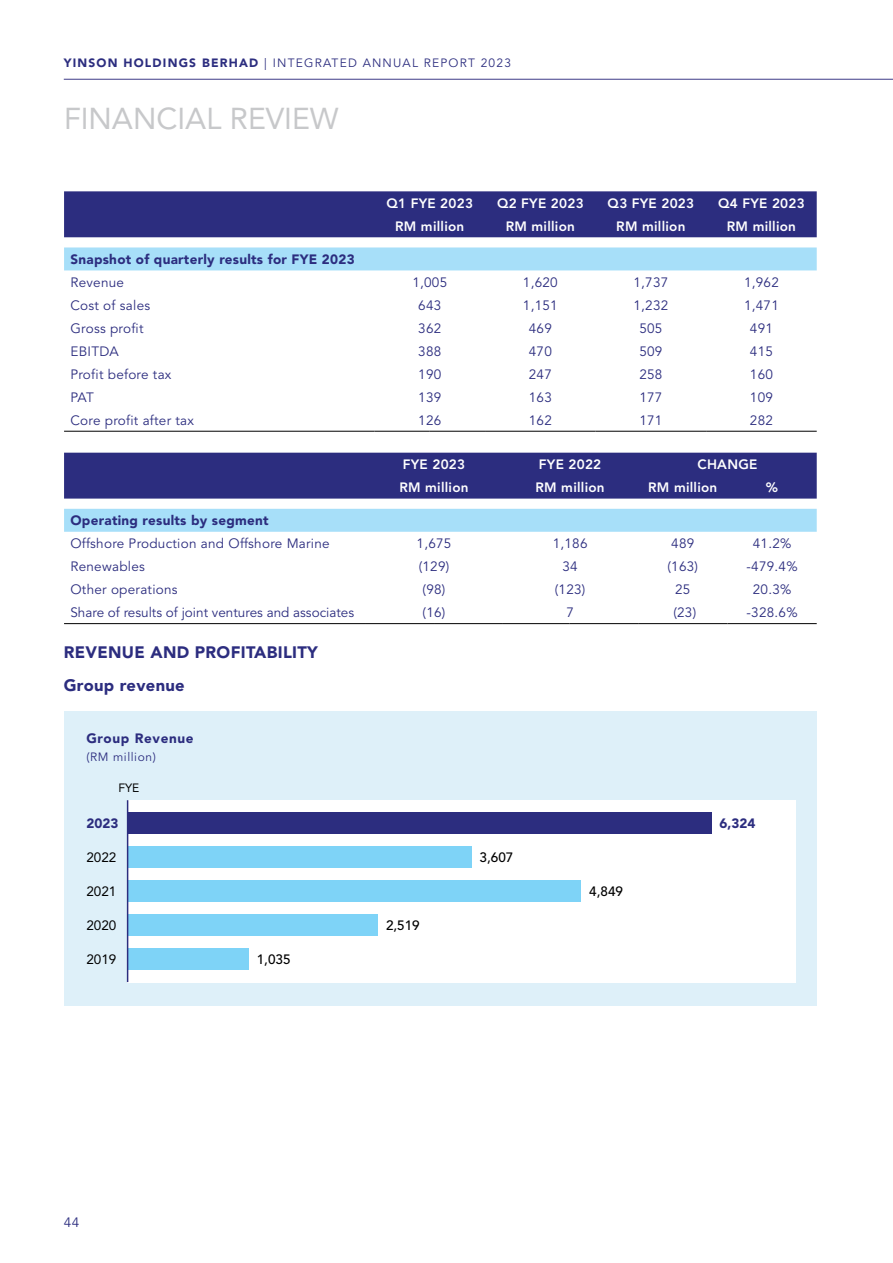
<style>
.page{position:relative;width:893px;height:1263px;background:#fff}
.page>*{position:absolute;margin:0;border:0;box-sizing:border-box;transform-origin:0 0}
.t1{font:30px "Avenir LT Std";color:#c7c8ca}
.t2{font:900 16.5px/33px "Avenir LT Std";letter-spacing:.02em;color:#2c2d7f}
.t3{font:13.5px "Avenir LT Std";letter-spacing:.02em;color:#2c2d7f}
.t4{font:800 13.5px "Avenir LT Std";letter-spacing:.02em;color:#fff}
.t5{font:900 13.5px "Avenir LT Std";letter-spacing:.02em;color:#2c2d7f}
.t6{font:13.5px "Avenir LT Std";color:#2c2d7f}
.t7{font:500 13.5px "Avenir LT Std";color:#000}
.t8{font:13.5px "Avenir LT Std";color:#000}
.t9{font:900 13.5px "Avenir LT Std";letter-spacing:.05em;color:#2c2d7f}
.t10{font:12px "Avenir LT Std";letter-spacing:.1em;color:#2c2d7f}
.t11{font:12px "Avenir LT Std";letter-spacing:.05em;color:#2c2d7f}
.t12{font:12px "Avenir LT Std";color:#000}
.s1{font-weight:900}
</style>
<div class="page">
<hr style="left:64px;top:79px;width:829px;height:1px;background:#3d3b87">
<div style="left:64px;top:453px;width:753px;height:46px;background:#2c2d7f"></div>
<div style="left:64px;top:509px;width:753px;height:23px;background:#a7dff9"></div>
<hr style="left:64px;top:623px;width:302px;height:1px;background:#000">
<hr style="left:366px;top:623px;width:68px;height:1px;background:#000">
<hr style="left:434px;top:623px;width:68px;height:1px;background:#000">
<hr style="left:502px;top:623px;width:67px;height:1px;background:#000">
<hr style="left:569px;top:623px;width:69px;height:1px;background:#000">
<hr style="left:638px;top:623px;width:89px;height:1px;background:#000">
<hr style="left:727px;top:623px;width:90px;height:1px;background:#000">
<div style="left:64px;top:191px;width:753px;height:46px;background:#2c2d7f"></div>
<div style="left:64px;top:247px;width:753px;height:23px;background:#a7dff9"></div>
<hr style="left:64px;top:431px;width:310px;height:1px;background:#000">
<hr style="left:374px;top:431px;width:56px;height:1px;background:#000">
<hr style="left:430px;top:431px;width:55px;height:1px;background:#000">
<hr style="left:485px;top:431px;width:111px;height:1px;background:#000">
<hr style="left:596px;top:431px;width:110px;height:1px;background:#000">
<hr style="left:706px;top:431px;width:111px;height:1px;background:#000">
<div style="left:64px;top:711px;width:752px;height:294px;background:#def0f9"></div>
<div style="left:127px;top:800px;width:668px;height:182px;background:#fff"></div>
<div style="left:127px;top:812px;width:584px;height:22px;background:#2c2d7f"></div>
<div style="left:127px;top:846px;width:344px;height:22px;background:#7ed3f7"></div>
<div style="left:127px;top:880px;width:454px;height:22px;background:#7ed3f7"></div>
<div style="left:127px;top:914px;width:250px;height:22px;background:#7ed3f7"></div>
<div style="left:127px;top:948px;width:121px;height:22px;background:#7ed3f7"></div>
<hr style="left:127px;top:800px;width:1px;height:182px;background:#2c2d7f">
<p class="t10" style="left:64px;top:56px;width:449px"><span class="s1">YINSON HOLDINGS BERHAD</span> | INTEGRATED ANNUAL REPORT 2023</p>
<h1 class="t1" style="left:64px;top:101px;width:276px">FINANCIAL REVIEW</h1>
<p class="t4" style="left:386px;top:195px;width:88px">Q1 FYE 2023</p>
<p class="t4" style="left:497px;top:195px;width:88px">Q2 FYE 2023</p>
<p class="t4" style="left:608px;top:195px;width:88px">Q3 FYE 2023</p>
<p class="t4" style="left:718px;top:195px;width:88px">Q4 FYE 2023</p>
<p class="t4" style="left:395px;top:218px;width:71px">RM million</p>
<p class="t4" style="left:506px;top:218px;width:71px">RM million</p>
<p class="t4" style="left:616px;top:218px;width:71px">RM million</p>
<p class="t4" style="left:727px;top:218px;width:71px">RM million</p>
<p class="t5" style="left:70px;top:251px;width:286px">Snapshot of quarterly results for FYE 2023</p>
<p class="t3" style="left:70px;top:275px;width:55px">Revenue</p>
<p class="t3" style="left:412px;top:275px;width:36px">1,005</p>
<p class="t3" style="left:523px;top:275px;width:36px">1,620</p>
<p class="t3" style="left:633px;top:275px;width:36px">1,737</p>
<p class="t3" style="left:744px;top:275px;width:36px">1,962</p>
<p class="t3" style="left:70px;top:298px;width:81px">Cost of sales</p>
<p class="t3" style="left:418px;top:298px;width:25px">643</p>
<p class="t3" style="left:523px;top:298px;width:36px">1,151</p>
<p class="t3" style="left:633px;top:298px;width:36px">1,232</p>
<p class="t3" style="left:744px;top:298px;width:36px">1,471</p>
<p class="t3" style="left:70px;top:321px;width:75px">Gross profit</p>
<p class="t3" style="left:418px;top:321px;width:25px">362</p>
<p class="t3" style="left:529px;top:321px;width:25px">469</p>
<p class="t3" style="left:639px;top:321px;width:25px">505</p>
<p class="t3" style="left:750px;top:321px;width:25px">491</p>
<p class="t3" style="left:70px;top:343px;width:50px">EBITDA</p>
<p class="t3" style="left:418px;top:343px;width:25px">388</p>
<p class="t3" style="left:529px;top:343px;width:25px">470</p>
<p class="t3" style="left:639px;top:343px;width:25px">509</p>
<p class="t3" style="left:750px;top:343px;width:25px">415</p>
<p class="t3" style="left:70px;top:366px;width:103px">Profit before tax</p>
<p class="t3" style="left:418px;top:366px;width:25px">190</p>
<p class="t3" style="left:529px;top:366px;width:25px">247</p>
<p class="t3" style="left:639px;top:366px;width:25px">258</p>
<p class="t3" style="left:750px;top:366px;width:25px">160</p>
<p class="t3" style="left:70px;top:389px;width:25px">PAT</p>
<p class="t3" style="left:418px;top:389px;width:25px">139</p>
<p class="t3" style="left:529px;top:389px;width:25px">163</p>
<p class="t3" style="left:639px;top:389px;width:25px">177</p>
<p class="t3" style="left:750px;top:389px;width:25px">109</p>
<p class="t3" style="left:70px;top:412px;width:125px">Core profit after tax</p>
<p class="t3" style="left:418px;top:412px;width:25px">126</p>
<p class="t3" style="left:529px;top:412px;width:25px">162</p>
<p class="t3" style="left:639px;top:412px;width:25px">171</p>
<p class="t3" style="left:750px;top:412px;width:25px">282</p>
<p class="t4" style="left:403px;top:457px;width:64px">FYE 2023</p>
<p class="t4" style="left:539px;top:457px;width:64px">FYE 2022</p>
<p class="t4" style="left:697px;top:457px;width:61px">CHANGE</p>
<p class="t4" style="left:399px;top:479px;width:71px">RM million</p>
<p class="t4" style="left:535px;top:479px;width:71px">RM million</p>
<p class="t4" style="left:648px;top:479px;width:71px">RM million</p>
<p class="t4" style="left:766px;top:479px;width:14px">%</p>
<p class="t5" style="left:70px;top:512px;width:200px">Operating results by segment</p>
<p class="t3" style="left:70px;top:536px;width:261px">Offshore Production and Offshore Marine</p>
<p class="t3" style="left:417px;top:536px;width:36px">1,675</p>
<p class="t3" style="left:553px;top:536px;width:36px">1,186</p>
<p class="t3" style="left:671px;top:536px;width:25px">489</p>
<p class="t3" style="left:753px;top:536px;width:40px">41.2%</p>
<p class="t3" style="left:70px;top:559px;width:76px">Renewables</p>
<p class="t3" style="left:419px;top:559px;width:32px">(129)</p>
<p class="t3" style="left:562px;top:559px;width:17px">34</p>
<p class="t3" style="left:667px;top:559px;width:32px">(163)</p>
<p class="t3" style="left:746px;top:559px;width:53px">-479.4%</p>
<p class="t3" style="left:70px;top:582px;width:109px">Other operations</p>
<p class="t3" style="left:423px;top:582px;width:24px">(98)</p>
<p class="t3" style="left:555px;top:582px;width:32px">(123)</p>
<p class="t3" style="left:675px;top:582px;width:17px">25</p>
<p class="t3" style="left:753px;top:582px;width:40px">20.3%</p>
<p class="t6" style="left:70px;top:605px;width:285px">Share of results of joint ventures and associates</p>
<p class="t3" style="left:423px;top:605px;width:24px">(16)</p>
<p class="t3" style="left:566px;top:605px;width:9px">7</p>
<p class="t3" style="left:673px;top:605px;width:24px">(23)</p>
<p class="t3" style="left:746px;top:605px;width:53px">-328.6%</p>
<p class="t2" style="left:64px;top:635px;width:256px">REVENUE AND PROFITABILITY<br>Group revenue</p>
<p class="t9" style="left:86px;top:730px;width:109px">Group Revenue</p>
<p class="t11" style="left:86px;top:750px;width:71px">(RM million)</p>
<p class="t12" style="left:118px;top:780px;width:22px">FYE</p>
<p class="t5" style="left:86px;top:815px;width:33px">2023</p>
<p class="t8" style="left:86px;top:850px;width:32px">2022</p>
<p class="t8" style="left:86px;top:884px;width:32px">2021</p>
<p class="t8" style="left:86px;top:918px;width:32px">2020</p>
<p class="t8" style="left:86px;top:952px;width:32px">2019</p>
<p class="t3" style="left:64px;top:1215px;width:17px">44</p>
<p class="t7" style="left:257px;top:952px;width:35px">1,035</p>
<p class="t7" style="left:386px;top:918px;width:35px">2,519</p>
<p class="t7" style="left:480px;top:850px;width:35px">3,607</p>
<p class="t7" style="left:589px;top:884px;width:35px">4,849</p>
<p class="t5" style="left:720px;top:815px;width:37px">6,324</p>
</div>
